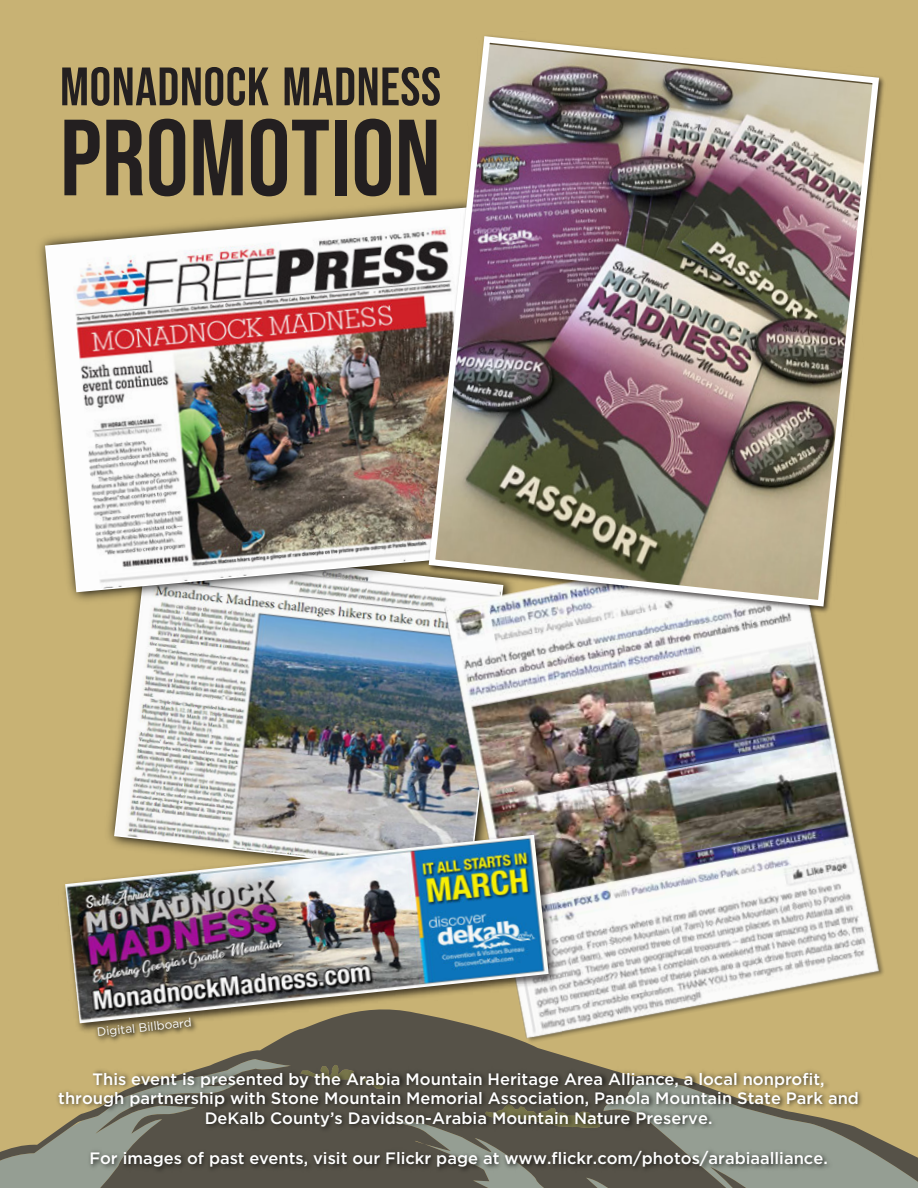
<style>
.page{position:relative;width:918px;height:1188px;background:#c8b274}
.page>*{position:absolute;margin:0;border:0;box-sizing:border-box;transform-origin:0 0}
.t1{font:108px "Bebas Neue";color:#231f20}
.t2{font:54px "Bebas Neue";letter-spacing:.01em;color:#231f20}
.t3{font:500 16.5px/19.8px "Gotham";color:#fff;text-align:center}
.t4{font:12px "Gotham";color:#fff}
</style>
<div class="page">
<svg style="left:113px;top:812px;width:329px;height:16px;background:#c0bebc"></svg>
<img style="left:40px;top:204px;width:402px;height:608px">
<img style="left:44px;top:206px;width:380px;height:387px">
<img style="left:442px;top:615px;width:442px;height:385px">
<svg style="left:0;top:1000px;width:918px;height:188px"></svg>
<img style="left:425px;top:35px;width:457px;height:575px">
<img style="left:59px;top:828px;width:502px;height:208px">
<img style="left:65px;top:835px;width:484px;height:188px">
<img style="left:0;top:1065px;width:918px;height:121px">
<img style="left:91px;top:1011px;width:110px;height:37px">
<p class="t2" style="left:60px;top:56px;width:383px">MONADNOCK MADNESS</p>
<p class="t1" style="left:60px;top:97px;width:382px">PROMOTION</p>
<p class="t4" style="left:96px;top:1024px;width:97px;rotate:-6deg">Digital Billboard</p>
<p class="t3" style="left:58px;top:1069px;width:802px">This event is presented by the Arabia Mountain Heritage Area Alliance, a local nonprofit, through partnership with Stone Mountain Memorial Association, Panola Mountain State Park and<br>DeKalb County’s Davidson-Arabia Mountain Nature Preserve.</p>
<p class="t3" style="left:90px;top:1148px;width:740px">For images of past events, visit our Flickr page at www.flickr.com/photos/arabiaalliance.</p>
</div>
